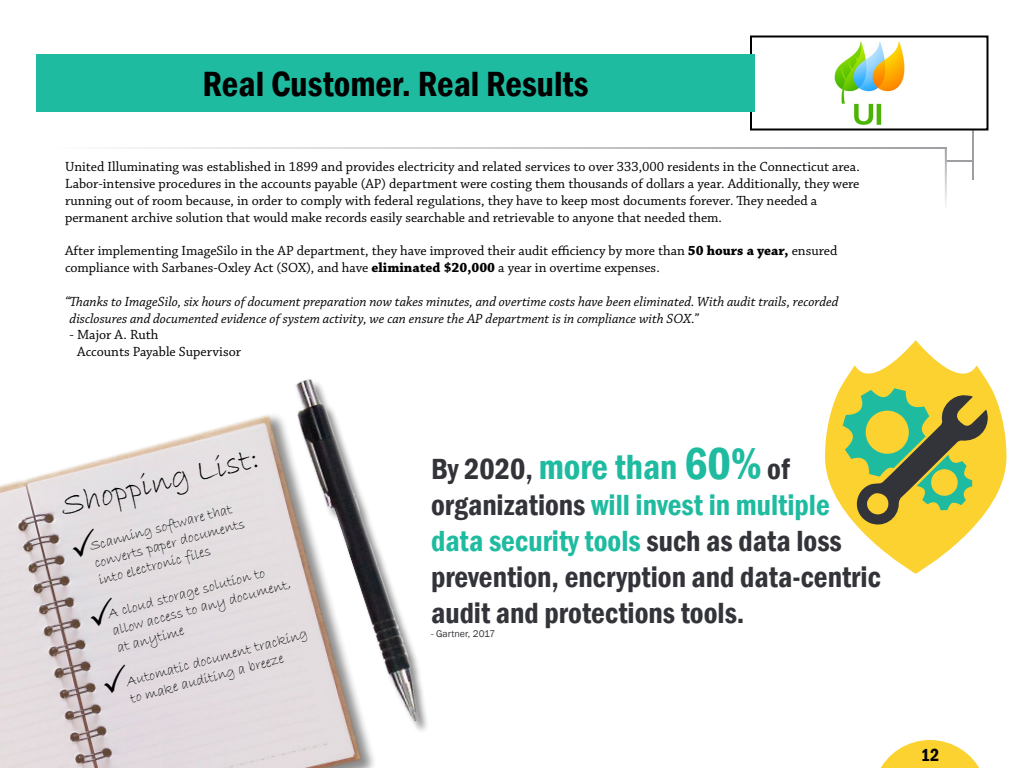
<style>
.page{position:relative;width:1024px;height:768px;background:#fff}
.page>*{position:absolute;margin:0;border:0;box-sizing:border-box;transform-origin:0 0}
.t1{font:600 condensed 36px "Franklin Gothic";color:#000}
.t2{font:32.4px "Bradley Hand ITC";color:#000}
.t3{font:600 condensed 30px/36px "Franklin Gothic";color:#333439}
.t4{font:600 condensed 18px "Franklin Gothic";color:#000}
.t5{font:14.6px/17.5px "Bradley Hand ITC";color:#000}
.t6{font:14px/16.8px "Chaparral Pro";color:#000}
.t7{font:italic 14px/16.8px "Chaparral Pro";color:#000}
.t8{font:10px "Franklin Gothic";color:#333439}
.s1{font-weight:700}
.s2{font-size:36px;color:#1fbba0}
.s3{font-size:46px;color:#1fbba0}
.s4{color:#1fbba0}
</style>
<div class="page">
<hr style="left:945px;top:160px;width:28px;height:2px;background:#9d9fa2">
<hr style="left:972px;top:119px;width:2px;height:61px;background:#9d9fa2">
<hr style="left:945px;top:147px;width:2px;height:62px;background:#fff">
<div style="left:751px;top:36px;width:237px;height:94px;background:#fff"></div>
<img style="left:834px;top:41px;width:71px;height:84px">
<div style="left:750px;top:36px;width:238px;height:94px;border:2px solid #000"></div>
<img style="left:0;top:416px;width:374px;height:352px">
<div style="left:36px;top:54px;width:719px;height:58px;background:#1fbba0"></div>
<img style="left:263px;top:379px;width:164px;height:382px">
<svg style="left:880px;top:740px;width:99px;height:28px"></svg>
<svg style="left:825px;top:340px;width:181px;height:234px"></svg>
<svg style="left:843px;top:388px;width:150px;height:142px;background:#a6af4d"></svg>
<svg style="left:69px;top:527px;width:31px;height:31px"></svg>
<svg style="left:87px;top:596px;width:31px;height:31px"></svg>
<svg style="left:100px;top:663px;width:31px;height:31px"></svg>
<h1 class="t1" style="left:203px;top:60px;width:387px">Real Customer. Real Results</h1>
<p class="t6" style="left:65px;top:159px;width:796px">United Illuminating was established in 1899 and provides electricity and related services to over 333,000 residents in the Connecticut area.<br>Labor-intensive procedures in the accounts payable (AP) department were costing them thousands of dollars a year. Additionally, they were running out of room because, in order to comply with federal regulations, they have to keep most documents forever. They needed a permanent archive solution that would make records easily searchable and retrievable to anyone that needed them.</p>
<p class="t6" style="left:65px;top:243px;width:774px">After implementing ImageSilo in the AP department, they have improved their audit efficiency by more than <span class="s1">50 hours a year,</span> ensured compliance with Sarbanes-Oxley Act (SOX), and have <span class="s1">eliminated $20,000</span> a year in overtime expenses.</p>
<p class="t7" style="left:70px;top:294px;width:770px;text-indent:-5px">“Thanks to ImageSilo, six hours of document preparation now takes minutes, and overtime costs have been eliminated. With audit trails, recorded disclosures and documented evidence of system activity, we can ensure the AP department is in compliance with SOX.”</p>
<p class="t6" style="left:77px;top:327px;width:165px;text-indent:-7px">- Major A. Ruth<br>Accounts Payable Supervisor</p>
<h2 class="t2" style="left:56px;top:486px;width:204px;rotate:-14deg">Shopping List:</h2>
<p class="t5" style="left:88px;top:538px;width:157px;rotate:-15deg">Scanning software that converts paper documents into electronic files</p>
<p class="t5" style="left:106px;top:606px;width:186px;rotate:-15deg">A cloud storage solution to allow access to any document, at anytime</p>
<p class="t5" style="left:124px;top:674px;width:189px;rotate:-15deg">Automatic document tracking to make auditing a breeze</p>
<h3 class="t3" style="left:431px;top:451px;width:451px">By 2020, <span class="s2">more than</span> <span class="s3">60%</span> of organizations <span class="s4">will invest in multiple data security tools</span> such as data loss prevention, encryption and data-centric audit and protections tools.</h3>
<p class="t8" style="left:431px;top:627px;width:66px">- Gartner, 2017</p>
<p class="t4" style="left:921px;top:743px;width:20px">12</p>
</div>
